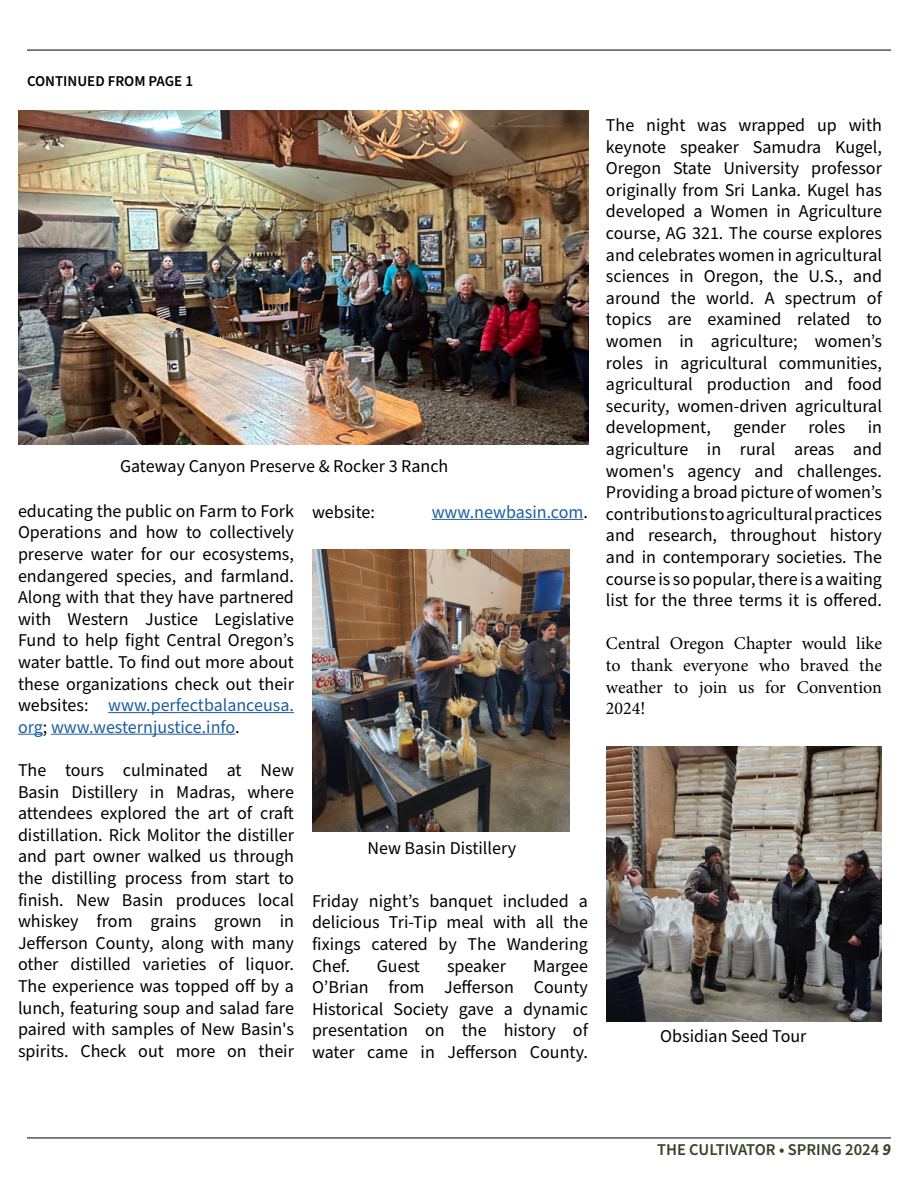
<style>
.page{position:relative;width:918px;height:1188px;background:#fff}
.page>*{position:absolute;margin:0;border:0;box-sizing:border-box;transform-origin:0 0}
.t1{font:18px/21.6px "Source Sans Pro";color:#000;text-align:justify}
.t2{font:18px/21.6px "Minion Pro";letter-spacing:-.005em;color:#000;text-align:justify}
.t3{font:18px "Source Sans Pro";color:#215e9e}
.t4{font:600 16.5px "Source Sans Pro";color:#334525}
.t5{font:600 15px "Source Sans Pro";color:#000}
.s1{color:#215e9e}
.s2{color:#000}
.s3{font-weight:700;font-style:italic}
</style>
<div class="page">
<hr style="left:27px;top:50px;width:864px;height:1px;background:#000">
<hr style="left:27px;top:1138px;width:864px;height:1px;background:#000">
<hr style="left:108px;top:712px;width:186px;height:1px;background:#215e9e">
<svg style="left:18px;top:734px;width:25px;height:1px"></svg>
<hr style="left:51px;top:734px;width:184px;height:1px;background:#215e9e">
<hr style="left:432px;top:519px;width:152px;height:1px;background:#215e9e">
<img style="left:18px;top:110px;width:570px;height:334px">
<img style="left:312px;top:549px;width:257px;height:283px">
<img style="left:606px;top:747px;width:276px;height:274px">
<p class="t5" style="left:27px;top:71px;width:168px">CONTINUED FROM PAGE 1</p>
<p class="t1" style="left:120px;top:456px;width:330px">Gateway Canyon Preserve &amp; Rocker 3 Ranch</p>
<p class="t1" style="left:18px;top:501px;width:278px">educating the public on Farm to Fork Operations and how to collectively preserve water for our ecosystems, endangered species, and farmland.<br>Along with that they have partnered with Western Justice Legislative Fund to help fight Central Oregon’s water battle. To find out more about these organizations check out their websites: <span class="s1">www.perfectbalanceusa. org</span>; <span class="s1">www.westernjustice.info</span>.</p>
<p class="t1" style="left:18px;top:760px;width:278px">The tours culminated at New Basin Distillery in Madras, where attendees explored the art of craft distillation. Rick Molitor the distiller and part owner walked us through the distilling process from start to finish. New Basin produces local whiskey from grains grown in Jefferson County, along with many other distilled varieties of liquor.<br>The experience was topped off by a lunch, featuring soup and salad fare paired with samples of New Basin's spirits. Check out more on their</p>
<p class="t1" style="left:312px;top:502px;width:65px">website:</p>
<p class="t3" style="left:432px;top:500px;width:158px">www.newbasin.com<span class="s2">.</span></p>
<p class="t1" style="left:367px;top:838px;width:150px">New Basin Distillery</p>
<p class="t1" style="left:312px;top:891px;width:278px">Friday night’s banquet included a delicious Tri-Tip meal with all the fixings catered by The Wandering Chef.</p>
<p class="t1" style="left:377px;top:955px;width:45px">Guest</p>
<p class="t1" style="left:447px;top:955px;width:61px">speaker</p>
<p class="t1" style="left:312px;top:955px;width:278px;text-indent:221px">Margee O’Brian from Jefferson County Historical Society gave a dynamic presentation on the history of water came in Jefferson County.</p>
<p class="t1" style="left:606px;top:115px;width:278px">The night was wrapped up with keynote speaker Samudra Kugel, Oregon State University professor originally from Sri Lanka. Kugel has developed a Women in Agriculture course, AG 321. The course explores and celebrates women in agricultural sciences in Oregon, the U.S., and around the world. A spectrum of topics are examined related to women in agriculture; women’s roles in agricultural communities, agricultural production and food security, women-driven agricultural development, gender roles in agriculture in rural areas and women's agency and challenges.<br>Providing a broad picture of women’s contributions to agricultural practices and research, throughout history and in contemporary societies. The course is so popular, there is a waiting list for the three terms it is offered.</p>
<p class="t2" style="left:606px;top:633px;width:278px">Central Oregon Chapter would like to thank everyone who braved the weather to join us for Convention 2024!</p>
<p class="t1" style="left:660px;top:1026px;width:148px">Obsidian Seed Tour</p>
<p class="t4" style="left:657px;top:1139px;width:235px">THE CULTIVATOR • SPRING 2024 <span class="s3">9</span></p>
</div>
